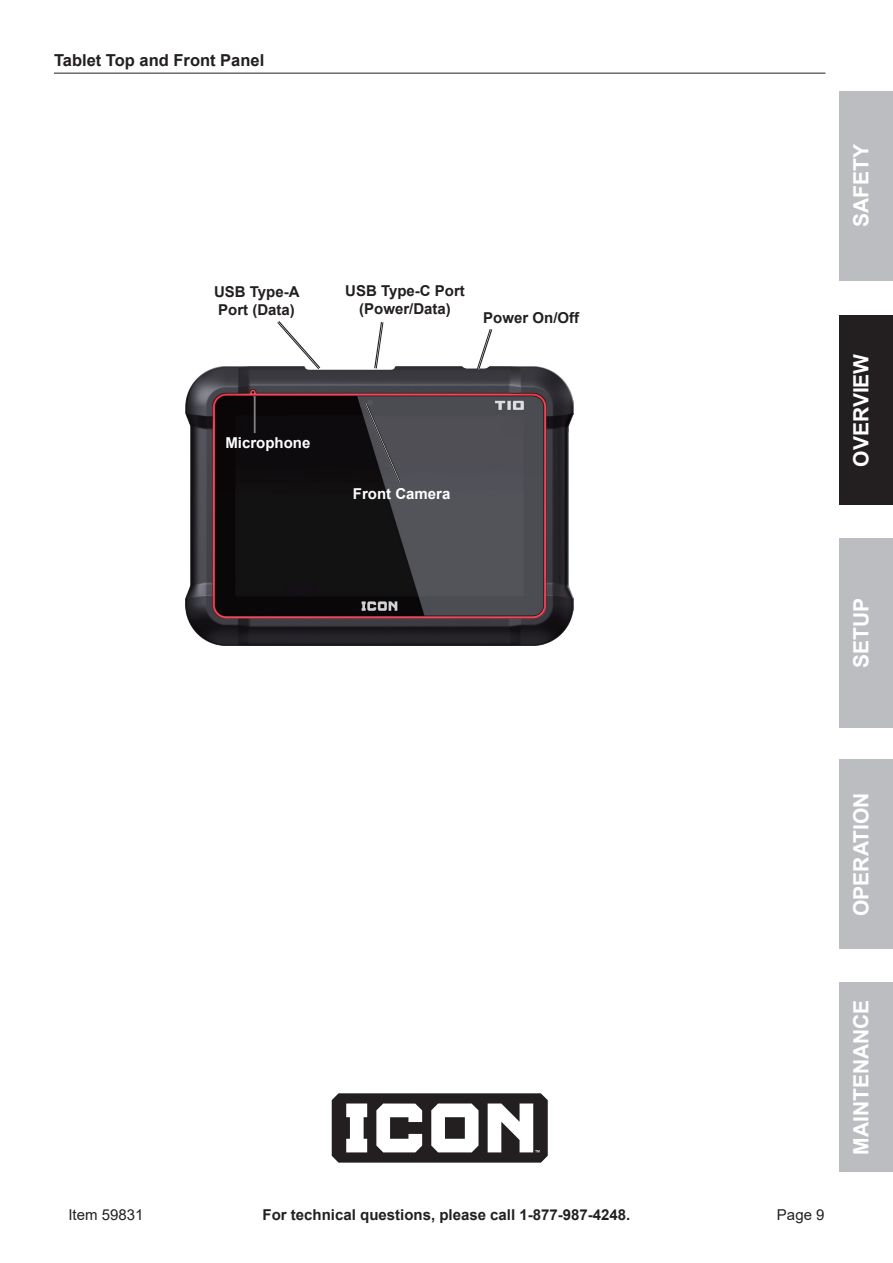
<style>
.page{position:relative;width:893px;height:1263px;background:#fff}
.page>*{position:absolute;margin:0;border:0;box-sizing:border-box;transform-origin:0 0}
.t1{font:700 21px "Arial";color:#fff}
.t2{font:700 16.5px "Arial";color:#231f20}
.t3{font:700 15px/18px "Arial";color:#231f20;text-align:center}
.t4{font:700 15px "Arial";color:#fff}
.t5{font:15px "Arial";color:#231f20}
</style>
<div class="page">
<img style="left:186px;top:367px;width:388px;height:279px">
<div style="left:840px;top:91px;width:53px;height:189px;background:#bcbdc0"></div>
<div style="left:840px;top:982px;width:53px;height:189px;background:#bcbdc0"></div>
<div style="left:840px;top:538px;width:53px;height:189px;background:#bcbdc0"></div>
<div style="left:840px;top:760px;width:53px;height:189px;background:#bcbdc0"></div>
<div style="left:840px;top:316px;width:53px;height:189px;background:#231f20"></div>
<hr style="left:54px;top:73px;width:771px;height:1px;background:#231f20">
<svg style="left:475px;top:329px;width:19px;height:43px"></svg>
<svg style="left:373px;top:322px;width:12px;height:49px"></svg>
<svg style="left:275px;top:321px;width:48px;height:50px"></svg>
<svg style="left:363px;top:401px;width:39px;height:84px;background:#403f44"></svg>
<hr style="left:253px;top:396px;width:1px;height:37px;background:#231f20">
<hr style="left:254px;top:396px;width:2px;height:37px;background:#231f20">
<svg style="left:332px;top:1093px;width:216px;height:69px"></svg>
<p class="t2" style="left:54px;top:49px;width:212px">Tablet Top and Front Panel</p>
<p class="t3" style="left:214px;top:283px;width:87px;text-align:left">USB Type-A<br>Port (Data)</p>
<p class="t3" style="left:345px;top:282px;width:121px">USB Type-C Port (Power/Data)</p>
<p class="t3" style="left:483px;top:309px;width:97px">Power On/Off</p>
<p class="t4" style="left:225px;top:432px;width:87px">Microphone</p>
<p class="t4" style="left:353px;top:483px;width:99px">Front Camera</p>
<h1 class="t1" style="left:846px;top:227px;width:84px;rotate:-90deg">SAFETY</h1>
<h1 class="t1" style="left:846px;top:467px;width:114px;rotate:-90deg">OVERVIEW</h1>
<h1 class="t1" style="left:846px;top:668px;width:72px;rotate:-90deg">SETUP</h1>
<h1 class="t1" style="left:846px;top:916px;width:125px;rotate:-90deg">OPERATION</h1>
<p class="t5" style="left:68px;top:1204px;width:77px">Item 59831</p>
<p class="t3" style="left:263px;top:1206px;width:369px">For technical questions, please call 1-877-987-4248.</p>
<p class="t5" style="left:777px;top:1204px;width:49px">Page 9</p>
<h1 class="t1" style="left:846px;top:1155px;width:157px;rotate:-90deg">MAINTENANCE</h1>
</div>
